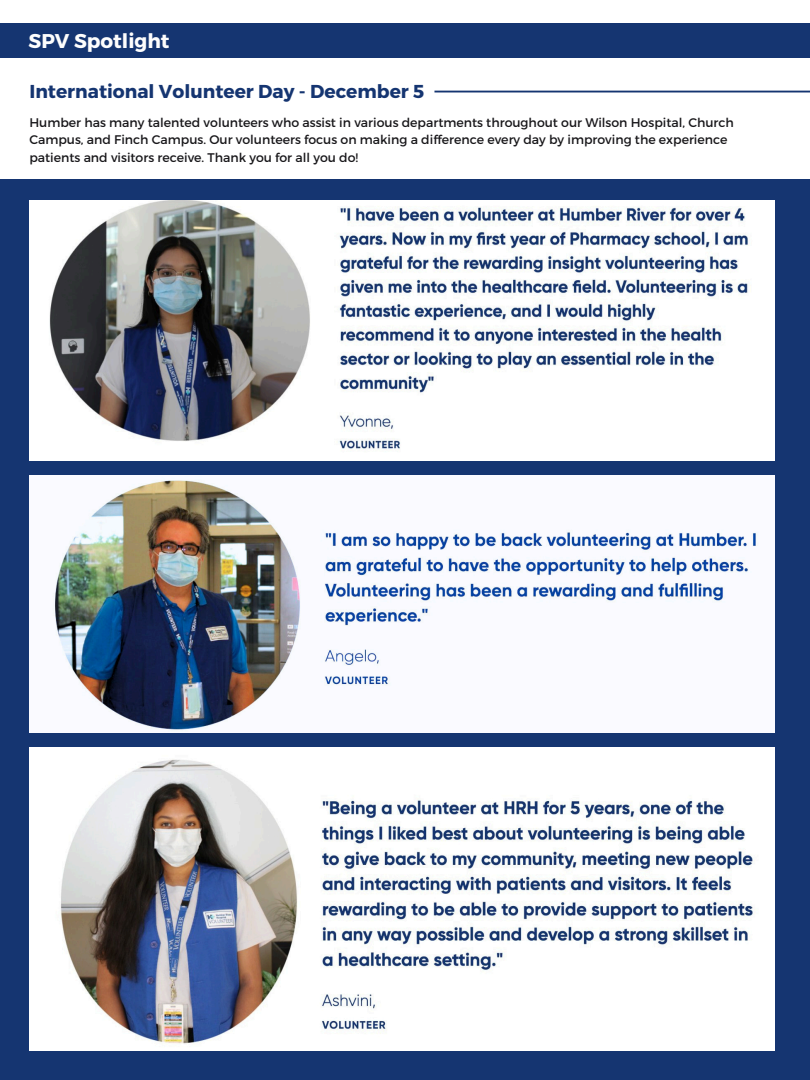
<style>
.page{position:relative;width:810px;height:1080px;background:#fff}
.page>*{position:absolute;margin:0;border:0;box-sizing:border-box;transform-origin:0 0}
.t1{font:700 19.94px "Montserrat";color:#fdfdfd}
.t2{font:700 18.69px "Montserrat";color:#153571}
.t3{font:12.5px/17.4px "Montserrat";color:#18171a}
</style>
<div class="page">
<hr style="left:434px;top:91px;width:376px;height:1px;background:#153571">
<div style="left:0;top:23px;width:810px;height:35px;background:#153571"></div>
<div style="left:0;top:180px;width:810px;height:900px;background:#153571"></div>
<img style="left:29px;top:201px;width:745px;height:259px">
<img style="left:29px;top:475px;width:745px;height:257px">
<img style="left:29px;top:747px;width:745px;height:304px">
<h1 class="t1" style="left:29px;top:28px;width:143px">SPV Spotlight</h1>
<p class="t2" style="left:29px;top:79px;width:396px">International Volunteer Day - December 5</p>
<h1 class="t3" style="left:29px;top:113px;width:706px">Humber has many talented volunteers who assist in various departments throughout our Wilson Hospital, Church<br>Campus, and Finch Campus. Our volunteers focus on making a difference every day by improving the experience patients and visitors receive. Thank you for all you do!</h1>
</div>
